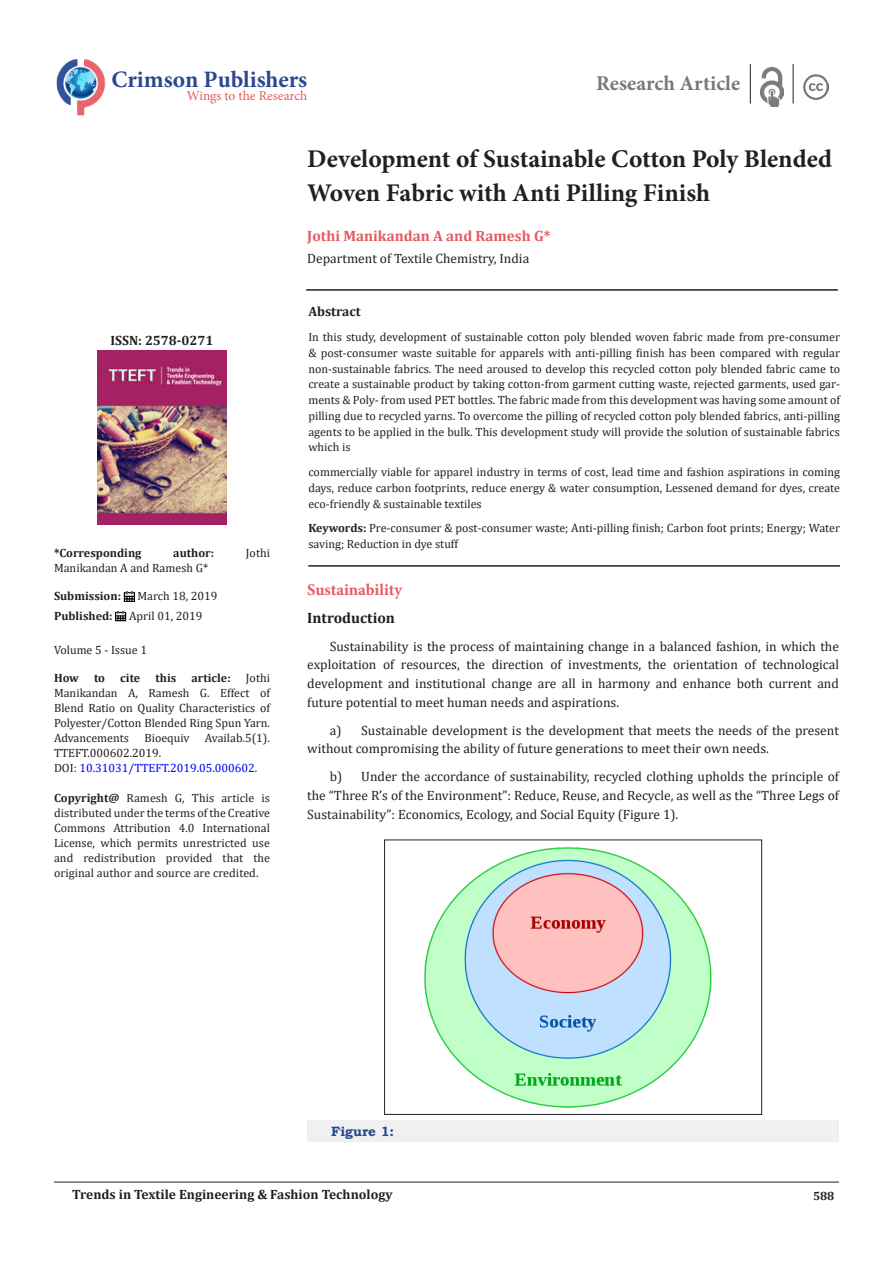
<style>
.page{position:relative;width:893px;height:1263px;background:#fff}
.page>*{position:absolute;margin:0;border:0;box-sizing:border-box;transform-origin:0 0}
.t1{font:700 25.5px/34.5px "Minion Pro";letter-spacing:-.005em;color:#231f20}
.t2{font:700 23.55px "Minion Pro";color:#2a4791}
.t3{font:700 21px "Minion Pro";color:#76787b}
.t4{font:700 16.5px "Minion Pro";letter-spacing:-.005em;color:#e65960}
.t5{font:700 15px "Cambria";color:#e65960}
.List_Paragraph{font:700 15px "Cambria";color:#231f20}
.t6{font:13.5px/18.8px "Cambria";color:#231f20;text-align:justify}
.t7{font:700 13.5px "Cambria";color:#231f20}
.t8{font:13.5px "Minion Pro";color:#e65960}
.t9{font:700 13.5px "Bookman Old Style";color:#2a4791}
.t10{font:12px/15.8px "Cambria";color:#231f20;text-align:justify}
.t11{font:700 12px "Cambria";color:#231f20}
.t12{font:12px "Cambria";color:#00f}
.s1{color:#231f20}
.s2{font-weight:700}
</style>
<div class="page">
<hr style="left:54px;top:1182px;width:785px;height:1px;background:#231f20">
<hr style="left:306px;top:289px;width:532px;height:2px;background:#231f20">
<div style="left:307px;top:1120px;width:532px;height:22px;background:#f0f0f0"></div>
<img style="left:424px;top:847px;width:288px;height:261px">
<div style="left:384px;top:840px;width:378px;height:274px;border:1px solid #231f20"></div>
<img style="left:56px;top:59px;width:50px;height:57px">
<hr style="left:750px;top:64px;width:1px;height:40px;background:#231f20">
<img style="left:760px;top:67px;width:23px;height:40px">
<hr style="left:793px;top:64px;width:1px;height:40px;background:#231f20">
<img style="left:803px;top:74px;width:26px;height:26px">
<hr style="left:308px;top:565px;width:532px;height:2px;background:#231f20">
<svg style="left:124px;top:591px;width:11px;height:11px"></svg>
<svg style="left:115px;top:611px;width:11px;height:10px"></svg>
<img style="left:97px;top:351px;width:130px;height:173px">
<p class="t2" style="left:111px;top:63px;width:197px">Crimson Publishers</p>
<p class="t8" style="left:187px;top:87px;width:122px">Wings to the Research</p>
<p class="t3" style="left:596px;top:69px;width:146px">Research Article</p>
<p class="t7" style="left:110px;top:331px;width:104px">ISSN: 2578-0271</p>
<p class="t11" style="left:54px;top:544px;width:89px">*Corresponding</p>
<p class="t11" style="left:173px;top:544px;width:42px">author:</p>
<p class="t10" style="left:246px;top:545px;width:26px">Jothi</p>
<p class="t10" style="left:54px;top:560px;width:156px">Manikandan A and Ramesh G*</p>
<p class="t11" style="left:54px;top:587px;width:69px">Submission:</p>
<p class="t10" style="left:137px;top:588px;width:81px">March 18, 2019</p>
<p class="t11" style="left:54px;top:607px;width:60px">Published:</p>
<p class="t10" style="left:129px;top:608px;width:75px">April 01, 2019</p>
<p class="t10" style="left:54px;top:641px;width:95px">Volume 5 - Issue 1</p>
<p class="t11" style="left:54px;top:669px;width:26px">How</p>
<p class="t11" style="left:94px;top:669px;width:13px">to</p>
<p class="t11" style="left:120px;top:669px;width:21px">cite</p>
<p class="t11" style="left:155px;top:669px;width:22px">this</p>
<p class="t11" style="left:192px;top:669px;width:41px">article:</p>
<p class="t10" style="left:54px;top:670px;width:218px;line-height:15px;text-indent:192px">Jothi Manikandan A, Ramesh G. Effect of Blend Ratio on Quality Characteristics of Polyester/Cotton Blended Ring Spun Yarn.<br>Advancements</p>
<p class="t10" style="left:144px;top:730px;width:47px">Bioequiv</p>
<p class="t10" style="left:205px;top:730px;width:67px">Availab.5(1).</p>
<p class="t10" style="left:54px;top:745px;width:109px">TTEFT.000602.2019.</p>
<p class="t12" style="left:54px;top:761px;width:205px"><span class="s1">DOI:</span> 10.31031/TTEFT.2019.05.000602.</p>
<p class="t10" style="left:54px;top:790px;width:218px;line-height:15px"><span class="s2">Copyright@</span> Ramesh G, This article is distributed under the terms of the Creative Commons Attribution 4.0 International License, which permits unrestricted use and redistribution provided that the original author and source are credited.</p>
<p class="t1" style="left:307px;top:141px;width:526px">Development of Sustainable Cotton Poly Blended<br>Woven Fabric with Anti Pilling Finish</p>
<p class="t5" style="left:307px;top:225px;width:245px">Jothi Manikandan A and Ramesh G*</p>
<p class="t6" style="left:307px;top:249px;width:224px">Department of Textile Chemistry, India</p>
<p class="t7" style="left:308px;top:302px;width:54px">Abstract</p>
<p class="t10" style="left:308px;top:329px;width:533px">In this study, development of sustainable cotton poly blended woven fabric made from pre-consumer &amp; post-consumer waste suitable for apparels with anti-pilling finish has been compared with regular non-sustainable fabrics. The need aroused to develop this recycled cotton poly blended fabric came to create a sustainable product by taking cotton-from garment cutting waste, rejected garments, used gar&shy;ments &amp; Poly- from used PET bottles. The fabric made from this development was having some amount of pilling due to recycled yarns. To overcome the pilling of recycled cotton poly blended fabrics, anti-pilling agents to be applied in the bulk. This development study will provide the solution of sustainable fabrics which is</p>
<p class="t10" style="left:308px;top:464px;width:533px">commercially viable for apparel industry in terms of cost, lead time and fashion aspirations in coming days, reduce carbon footprints, reduce energy &amp; water consumption, Lessened demand for dyes, create eco-friendly &amp; sustainable textiles</p>
<p class="t10" style="left:308px;top:520px;width:533px"><span class="s2">Keywords:</span> Pre-consumer &amp; post-consumer waste; Anti-pilling finish; Carbon foot prints; Energy; Water saving; Reduction in dye stuff</p>
<p class="t4" style="left:307px;top:578px;width:96px">Sustainability</p>
<p class="List_Paragraph" style="left:307px;top:607px;width:89px">Introduction</p>
<p class="t6" style="left:307px;top:637px;width:533px;text-indent:22px">Sustainability is the process of maintaining change in a balanced fashion, in which the exploitation of resources, the direction of investments, the orientation of technological development and institutional change are all in harmony and enhance both current and future potential to meet human needs and aspirations.</p>
<p class="t6" style="left:307px;top:721px;width:533px;text-indent:22px">a) Sustainable development is the development that meets the needs of the present without compromising the ability of future generations to meet their own needs.</p>
<p class="t6" style="left:307px;top:767px;width:533px;text-indent:22px">b) Under the accordance of sustainability, recycled clothing upholds the principle of the “Three R’s of the Environment”: Reduce, Reuse, and Recycle, as well as the “Three Legs of Sustainability”: Economics, Ecology, and Social Equity (Figure 1).</p>
<p class="t9" style="left:331px;top:1122px;width:64px">Figure 1:</p>
<p class="t7" style="left:72px;top:1185px;width:322px">Trends in Textile Engineering &amp; Fashion Technology</p>
<p class="t11" style="left:813px;top:1187px;width:23px">588</p>
</div>
